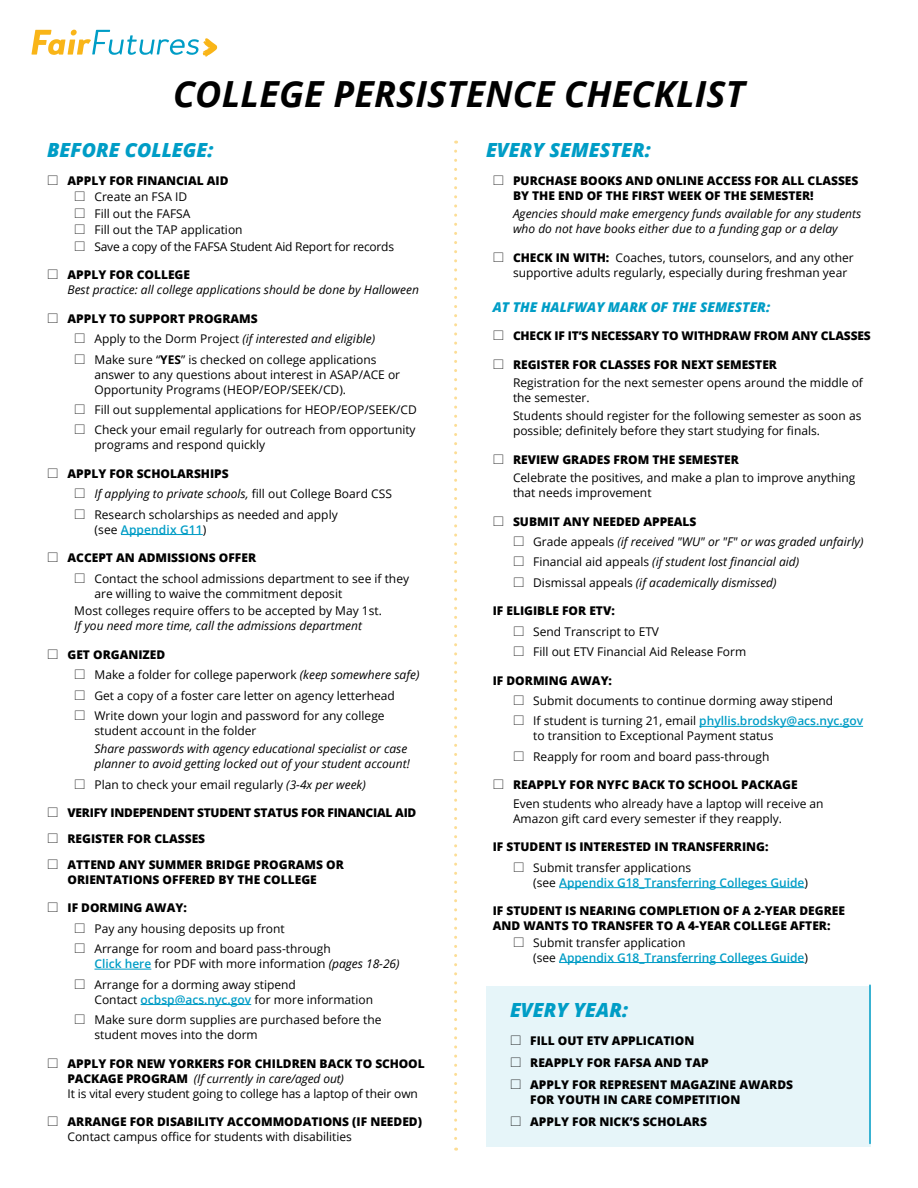
<style>
.page{position:relative;width:918px;height:1188px;background:#fff}
.page>*{position:absolute;margin:0;border:0;box-sizing:border-box;transform-origin:0 0}
.t1{font:italic 700 36px "Open Sans";letter-spacing:.005em;color:#000}
.t2{font:italic 800 19.5px "Open Sans";color:#009dc6}
.t3{font:italic 800 13.5px "Open Sans";color:#009dc6}
.t4{font:12px/15px "Open Sans";color:#000}
.t5{font:800 12px/15px "Open Sans";color:#000}
.t6{font:italic 12px/15px "Open Sans";color:#000}
.t7{font:600 12px/15px "Open Sans";color:#009dc6}
.t8{font:12px "Open Sans";letter-spacing:-.02em;color:#000}
.t9{font:800 12px "Open Sans";letter-spacing:-.02em;color:#000}
.s1{font-style:normal}
.s2{font-weight:700}
.s3{font-weight:600;color:#009dc6}
.s4{font-style:italic}
.s5{font-weight:400;font-style:italic}
.s6{font-weight:800}
.s7{font-weight:400;color:#000}
</style>
<div class="page">
<svg style="left:31px;top:29px;width:186px;height:28px"></svg>
<hr style="left:121px;top:534px;width:82px;height:1px;background:#009dc6">
<hr style="left:94px;top:969px;width:57px;height:1px;background:#009dc6">
<hr style="left:141px;top:1004px;width:110px;height:1px;background:#009dc6">
<svg style="left:454px;top:151px;width:3px;height:1000px"></svg>
<div style="left:486px;top:986px;width:385px;height:161px;background:#e6f5f9"></div>
<hr style="left:699px;top:726px;width:164px;height:1px;background:#009dc6">
<hr style="left:559px;top:887px;width:246px;height:1px;background:#009dc6">
<hr style="left:559px;top:962px;width:246px;height:1px;background:#009dc6">
<hr style="left:869px;top:985px;width:2px;height:159px;background:#009dc6">
<p class="t1" style="left:173px;top:68px;width:573px">COLLEGE PERSISTENCE CHECKLIST</p>
<p class="t2" style="left:47px;top:135px;width:168px">BEFORE COLLEGE:</p>
<p class="t5" style="left:68px;top:172px;width:163px">APPLY FOR FINANCIAL AID</p>
<p class="t4" style="left:94px;top:189px;width:94px">Create an FSA ID</p>
<p class="t4" style="left:94px;top:206px;width:98px">Fill out the FAFSA</p>
<p class="t4" style="left:94px;top:222px;width:150px">Fill out the TAP application</p>
<p class="t8" style="left:94px;top:238px;width:301px">Save a copy of the FAFSA Student Aid Report for records</p>
<p class="t5" style="left:68px;top:267px;width:124px">APPLY FOR COLLEGE</p>
<p class="t6" style="left:67px;top:282px;width:353px">Best practice: all college applications should be done by Halloween</p>
<p class="t5" style="left:68px;top:310px;width:192px">APPLY TO SUPPORT PROGRAMS</p>
<p class="t6" style="left:94px;top:331px;width:282px"><span class="s1">Apply to the Dorm Project</span> (if interested and eligible)</p>
<p class="t4" style="left:94px;top:351px;width:307px">Make sure “<span class="s2">YES</span>” is checked on college applications answer to any questions about interest in ASAP/ACE or<br>Opportunity Programs (HEOP/EOP/SEEK/CD).</p>
<p class="t4" style="left:94px;top:402px;width:324px">Fill out supplemental applications for HEOP/EOP/SEEK/CD</p>
<p class="t4" style="left:94px;top:422px;width:323px">Check your email regularly for outreach from opportunity programs and respond quickly</p>
<p class="t5" style="left:68px;top:465px;width:163px">APPLY FOR SCHOLARSHIPS</p>
<p class="t6" style="left:94px;top:486px;width:299px">If applying to private schools, <span class="s1">fill out College Board CSS</span></p>
<p class="t4" style="left:94px;top:506px;width:245px">Research scholarships as needed and apply (see <span class="s3">Appendix G11</span>)</p>
<p class="t5" style="left:68px;top:550px;width:190px">ACCEPT AN ADMISSIONS OFFER</p>
<p class="t4" style="left:94px;top:570px;width:316px">Contact the school admissions department to see if they are willing to waive the commitment deposit</p>
<p class="t4" style="left:74px;top:603px;width:309px">Most colleges require offers to be accepted by May 1st.<br><span class="s4">If you need more time, call the admissions department</span></p>
<p class="t5" style="left:68px;top:646px;width:99px">GET ORGANIZED</p>
<p class="t4" style="left:94px;top:667px;width:326px">Make a folder for college paperwork <span class="s4">(keep somewhere safe)</span></p>
<p class="t4" style="left:94px;top:687px;width:302px">Get a copy of a foster care letter on agency letterhead</p>
<p class="t4" style="left:94px;top:708px;width:292px">Write down your login and password for any college student account in the folder</p>
<p class="t6" style="left:94px;top:741px;width:317px">Share passwords with agency educational specialist or case planner to avoid getting locked out of your student account!</p>
<p class="t4" style="left:94px;top:777px;width:273px">Plan to check your email regularly <span class="s4">(3-4x per week)</span></p>
<p class="t9" style="left:68px;top:804px;width:350px">VERIFY INDEPENDENT STUDENT STATUS FOR FINANCIAL AID</p>
<p class="t5" style="left:68px;top:831px;width:139px">REGISTER FOR CLASSES</p>
<p class="t5" style="left:68px;top:856px;width:278px">ATTEND ANY SUMMER BRIDGE PROGRAMS OR<br>ORIENTATIONS OFFERED BY THE COLLEGE</p>
<p class="t5" style="left:68px;top:900px;width:121px">IF DORMING AWAY:</p>
<p class="t4" style="left:94px;top:921px;width:192px">Pay any housing deposits up front</p>
<p class="t4" style="left:94px;top:941px;width:307px">Arrange for room and board pass-through<br><span class="s3">Click here</span> for PDF with more information <span class="s4">(pages 18-26)</span></p>
<p class="t4" style="left:94px;top:976px;width:280px">Arrange for a dorming away stipend<br>Contact <span class="s3">ocbsp@acs.nyc.gov</span> for more information</p>
<p class="t4" style="left:94px;top:1012px;width:288px">Make sure dorm supplies are purchased before the student moves into the dorm</p>
<p class="t5" style="left:68px;top:1055px;width:359px">APPLY FOR NEW YORKERS FOR CHILDREN BACK TO SCHOOL<br>PACKAGE PROGRAM <span class="s5">(If currently in care/aged out)</span></p>
<p class="t4" style="left:68px;top:1085px;width:352px">It is vital every student going to college has a laptop of their own</p>
<p class="t4" style="left:68px;top:1114px;width:356px"><span class="s6">ARRANGE FOR DISABILITY ACCOMMODATIONS (IF NEEDED)<br></span>Contact campus office for students with disabilities</p>
<p class="t2" style="left:486px;top:135px;width:166px">EVERY SEMESTER:</p>
<p class="t5" style="left:513px;top:172px;width:347px">PURCHASE BOOKS AND ONLINE ACCESS FOR ALL CLASSES<br>BY THE END OF THE FIRST WEEK OF THE SEMESTER!</p>
<p class="t6" style="left:513px;top:206px;width:350px">Agencies should make emergency funds available for any students who do not have books either due to a funding gap or a delay</p>
<p class="t4" style="left:513px;top:250px;width:342px"><span class="s6">CHECK IN WITH:</span> Coaches, tutors, counselors, and any other supportive adults regularly, especially during freshman year</p>
<p class="t3" style="left:493px;top:297px;width:279px">AT THE HALFWAY MARK OF THE SEMESTER:</p>
<p class="t5" style="left:513px;top:328px;width:359px">CHECK IF IT’S NECESSARY TO WITHDRAW FROM ANY CLASSES</p>
<p class="t5" style="left:513px;top:356px;width:266px">REGISTER FOR CLASSES FOR NEXT SEMESTER</p>
<p class="t4" style="left:513px;top:375px;width:352px">Registration for the next semester opens around the middle of the semester.</p>
<p class="t4" style="left:513px;top:408px;width:350px">Students should register for the following semester as soon as possible; definitely before they start studying for finals.</p>
<p class="t5" style="left:513px;top:451px;width:227px">REVIEW GRADES FROM THE SEMESTER</p>
<p class="t4" style="left:513px;top:470px;width:344px">Celebrate the positives, and make a plan to improve anything that needs improvement</p>
<p class="t5" style="left:513px;top:513px;width:185px">SUBMIT ANY NEEDED APPEALS</p>
<p class="t6" style="left:533px;top:534px;width:332px"><span class="s1">Grade appeals</span> (if received "WU" or "F" or was graded unfairly)</p>
<p class="t6" style="left:533px;top:554px;width:268px"><span class="s1">Financial aid appeals</span> (if student lost financial aid)</p>
<p class="t6" style="left:533px;top:575px;width:245px"><span class="s1">Dismissal appeals</span> (if academically dismissed)</p>
<p class="t5" style="left:493px;top:603px;width:124px">IF ELIGIBLE FOR ETV:</p>
<p class="t4" style="left:533px;top:624px;width:127px">Send Transcript to ETV</p>
<p class="t4" style="left:533px;top:644px;width:214px">Fill out ETV Financial Aid Release Form</p>
<p class="t5" style="left:493px;top:672px;width:121px">IF DORMING AWAY:</p>
<p class="t4" style="left:533px;top:693px;width:302px">Submit documents to continue dorming away stipend</p>
<p class="t4" style="left:533px;top:713px;width:331px">If student is turning 21, email <span class="s3">phyllis.brodsky@acs.nyc.gov </span>to transition to Exceptional Payment status</p>
<p class="t4" style="left:533px;top:749px;width:238px">Reapply for room and board pass-through</p>
<p class="t5" style="left:513px;top:777px;width:286px">REAPPLY FOR NYFC BACK TO SCHOOL PACKAGE</p>
<p class="t4" style="left:513px;top:796px;width:312px">Even students who already have a laptop will receive an<br>Amazon gift card every semester if they reapply.</p>
<p class="t5" style="left:493px;top:839px;width:277px">IF STUDENT IS INTERESTED IN TRANSFERRING:</p>
<p class="t7" style="left:533px;top:860px;width:276px"><span class="s7">Submit transfer applications<br>(see</span> Appendix G18_Transferring Colleges Guide<span class="s7">)</span></p>
<p class="t5" style="left:493px;top:903px;width:354px">IF STUDENT IS NEARING COMPLETION OF A 2-YEAR DEGREE<br>AND WANTS TO TRANSFER TO A 4-YEAR COLLEGE AFTER:</p>
<p class="t7" style="left:533px;top:935px;width:276px"><span class="s7">Submit transfer application<br>(see</span> Appendix G18_Transferring Colleges Guide<span class="s7">)</span></p>
<p class="t2" style="left:510px;top:995px;width:120px">EVERY YEAR:</p>
<p class="t5" style="left:530px;top:1033px;width:166px">FILL OUT ETV APPLICATION</p>
<p class="t5" style="left:530px;top:1055px;width:180px">REAPPLY FOR FAFSA AND TAP</p>
<p class="t5" style="left:530px;top:1076px;width:264px">APPLY FOR REPRESENT MAGAZINE AWARDS<br>FOR YOUTH IN CARE COMPETITION</p>
<p class="t5" style="left:530px;top:1113px;width:178px">APPLY FOR NICK’S SCHOLARS</p>
</div>
